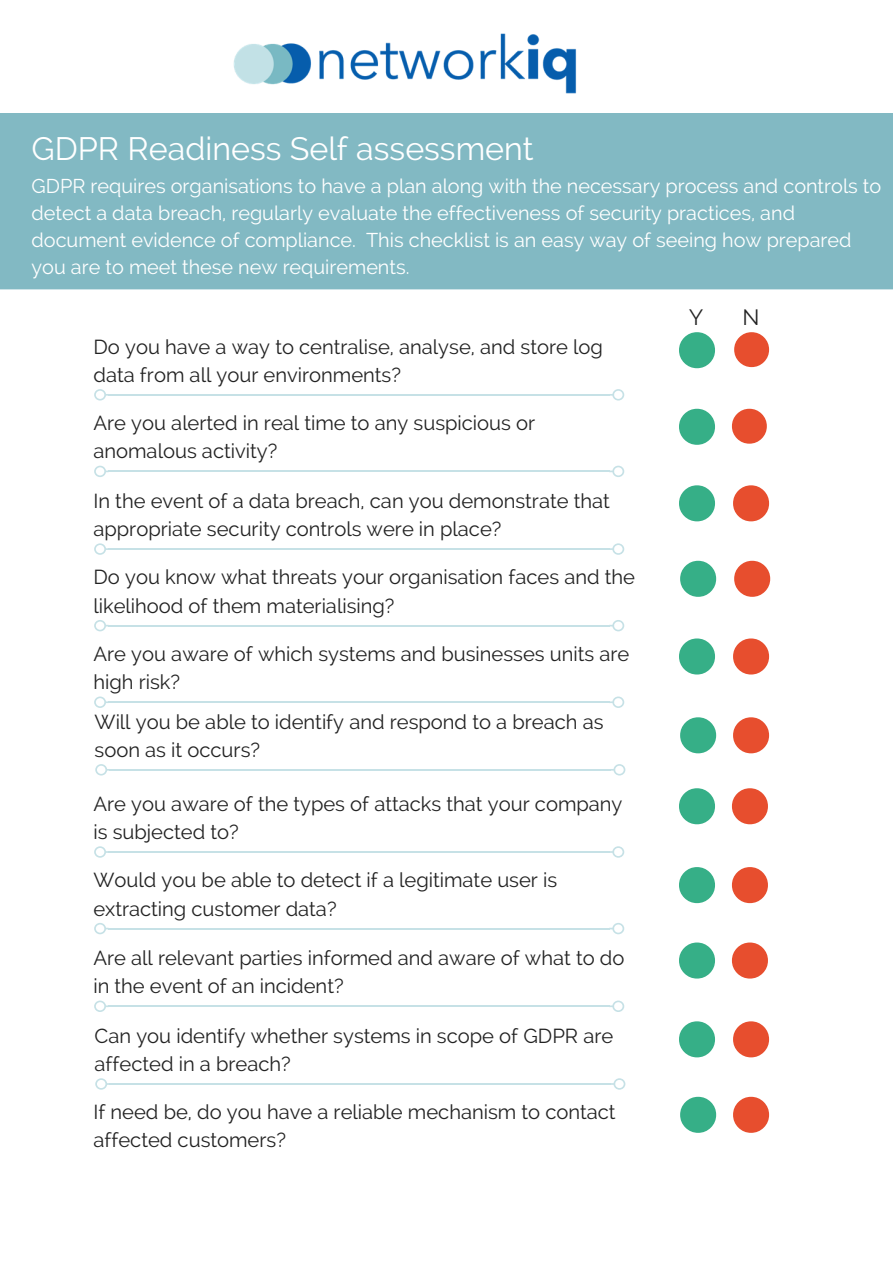
<style>
.page{position:relative;width:893px;height:1263px;background:#fff}
.page>*{position:absolute;margin:0;border:0;box-sizing:border-box;transform-origin:0 0}
.t1{font:32.25px "Raleway";color:#fff}
.t2{font:22.05px "Raleway";color:#222}
.t3{font:20.25px/28.2px "Raleway";color:#222}
.t4{font:19.8px/27px "Raleway";color:#fff}
</style>
<div class="page">
<hr style="left:108px;top:470px;width:502px;height:2px;background:#c6e1e6">
<svg style="left:94px;top:466px;width:14px;height:11px"></svg>
<svg style="left:609px;top:466px;width:15px;height:11px"></svg>
<hr style="left:108px;top:394px;width:502px;height:2px;background:#c6e1e6">
<svg style="left:94px;top:389px;width:14px;height:11px"></svg>
<svg style="left:610px;top:389px;width:14px;height:11px"></svg>
<hr style="left:108px;top:548px;width:502px;height:2px;background:#c6e1e6">
<svg style="left:94px;top:543px;width:14px;height:12px"></svg>
<svg style="left:610px;top:543px;width:14px;height:12px"></svg>
<hr style="left:108px;top:625px;width:502px;height:1px;background:#c6e1e6">
<svg style="left:94px;top:620px;width:15px;height:11px"></svg>
<svg style="left:609px;top:620px;width:15px;height:11px"></svg>
<hr style="left:109px;top:769px;width:502px;height:2px;background:#c6e1e6">
<svg style="left:95px;top:764px;width:14px;height:11px"></svg>
<svg style="left:611px;top:764px;width:14px;height:11px"></svg>
<hr style="left:108px;top:701px;width:502px;height:2px;background:#c6e1e6">
<svg style="left:94px;top:696px;width:14px;height:12px"></svg>
<svg style="left:610px;top:696px;width:14px;height:12px"></svg>
<hr style="left:108px;top:851px;width:502px;height:2px;background:#c6e1e6">
<svg style="left:94px;top:846px;width:14px;height:12px"></svg>
<svg style="left:610px;top:846px;width:14px;height:12px"></svg>
<hr style="left:108px;top:928px;width:502px;height:1px;background:#c6e1e6">
<svg style="left:94px;top:923px;width:15px;height:11px"></svg>
<svg style="left:609px;top:923px;width:15px;height:11px"></svg>
<hr style="left:109px;top:1083px;width:502px;height:2px;background:#c6e1e6">
<svg style="left:95px;top:1078px;width:14px;height:12px"></svg>
<svg style="left:611px;top:1078px;width:14px;height:12px"></svg>
<hr style="left:108px;top:1005px;width:502px;height:2px;background:#c6e1e6">
<svg style="left:94px;top:1000px;width:14px;height:12px"></svg>
<svg style="left:610px;top:1000px;width:14px;height:12px"></svg>
<svg style="left:734px;top:332px;width:35px;height:35px"></svg>
<svg style="left:732px;top:409px;width:35px;height:35px"></svg>
<svg style="left:733px;top:485px;width:36px;height:36px"></svg>
<svg style="left:734px;top:561px;width:36px;height:36px"></svg>
<svg style="left:733px;top:638px;width:36px;height:36px"></svg>
<svg style="left:733px;top:717px;width:36px;height:36px"></svg>
<svg style="left:732px;top:788px;width:36px;height:36px"></svg>
<svg style="left:732px;top:867px;width:36px;height:36px"></svg>
<svg style="left:732px;top:942px;width:36px;height:36px"></svg>
<svg style="left:733px;top:1021px;width:36px;height:36px"></svg>
<svg style="left:733px;top:1097px;width:36px;height:36px"></svg>
<svg style="left:679px;top:332px;width:36px;height:36px"></svg>
<svg style="left:679px;top:409px;width:36px;height:36px"></svg>
<svg style="left:679px;top:485px;width:36px;height:36px"></svg>
<svg style="left:680px;top:561px;width:36px;height:36px"></svg>
<svg style="left:679px;top:638px;width:36px;height:36px"></svg>
<svg style="left:680px;top:717px;width:36px;height:36px"></svg>
<svg style="left:679px;top:788px;width:36px;height:36px"></svg>
<svg style="left:679px;top:867px;width:36px;height:36px"></svg>
<svg style="left:679px;top:942px;width:36px;height:36px"></svg>
<svg style="left:679px;top:1021px;width:36px;height:36px"></svg>
<svg style="left:680px;top:1097px;width:36px;height:36px"></svg>
<div style="left:0;top:113px;width:893px;height:176px;background:#82b9c3"></div>
<img style="left:233px;top:33px;width:344px;height:61px">
<h1 class="t1" style="left:32px;top:130px;width:503px">GDPR Readiness Self assessment</h1>
<p class="t4" style="left:32px;top:172px;width:851px">GDPR requires organisations to have a plan along with the necessary process and controls to detect a data breach, regularly evaluate the effectiveness of security practices, and document evidence of compliance. This checklist is an easy way of seeing how prepared you are to meet these new requirements.</p>
<p class="t3" style="left:93px;top:332px;width:511px">Do you have a way to centralise, analyse, and store log data from all your environments?</p>
<p class="t3" style="left:93px;top:409px;width:443px">Are you alerted in real time to any suspicious or anomalous activity?</p>
<p class="t3" style="left:93px;top:487px;width:518px">In the event of a data breach, can you demonstrate that appropriate security controls were in place?</p>
<p class="t3" style="left:93px;top:563px;width:543px">Do you know what threats your organisation faces and the likelihood of them materialising?</p>
<p class="t3" style="left:93px;top:640px;width:537px">Are you aware of which systems and businesses units are high risk?</p>
<p class="t3" style="left:95px;top:707px;width:510px">Will you be able to identify and respond to a breach as soon as it occurs?</p>
<p class="t3" style="left:93px;top:789px;width:531px">Are you aware of the types of attacks that your company is subjected to?</p>
<p class="t3" style="left:93px;top:866px;width:465px">Would you be able to detect if a legitimate user is extracting customer data?</p>
<p class="t3" style="left:93px;top:944px;width:532px">Are all relevant parties informed and aware of what to do in the event of an incident?</p>
<p class="t3" style="left:95px;top:1021px;width:520px">Can you identify whether systems in scope of GDPR are affected in a breach?</p>
<p class="t3" style="left:93px;top:1098px;width:524px">If need be, do you have a reliable mechanism to contact affected customers?</p>
<p class="t2" style="left:689px;top:305px;width:15px">Y</p>
<p class="t2" style="left:743px;top:305px;width:19px">N</p>
</div>
